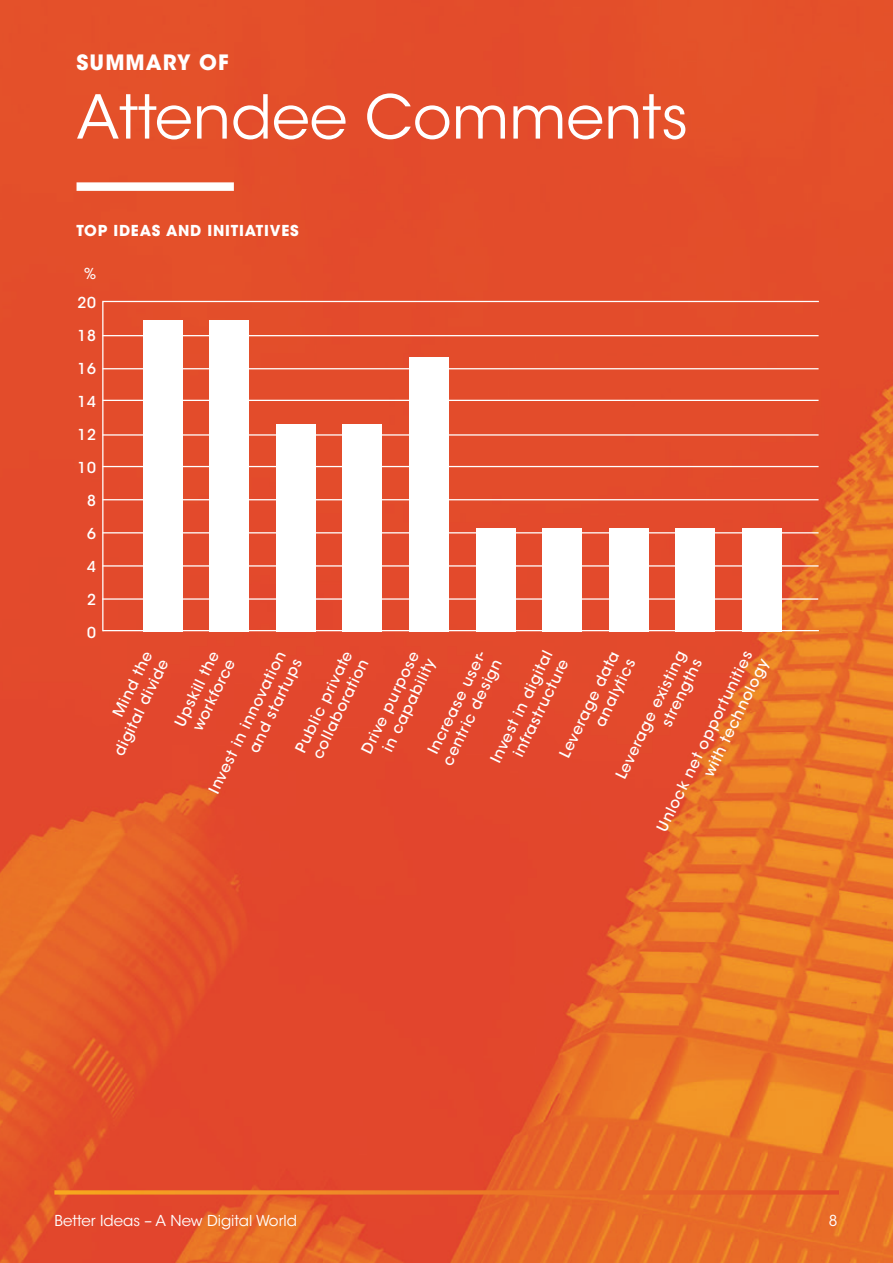
<style>
.page{position:relative;width:893px;height:1263px;background:#fff}
.page>*{position:absolute;margin:0;border:0;box-sizing:border-box;transform-origin:0 0}
.t1{font:60px "ITC Avant Garde Std";color:#fff}
.t2{font:700 21px "ITC Avant Garde Std";letter-spacing:.05em;color:#fff}
.t3{font:500 15px/18px "ITC Avant Garde Std";letter-spacing:.05em;color:#fff;text-align:right}
.t4{font:15px "ITC Avant Garde Std";color:#fff}
.t5{font:700 15px "ITC Avant Garde Std";letter-spacing:.05em;color:#fff}
</style>
<div class="page">
<img style="left:0;top:0;width:893px;height:1263px">
<div style="left:102px;top:300px;width:718px;height:332px;background:#e34c2b"></div>
<hr style="left:103px;top:499px;width:716px;height:1px;background:#fff">
<hr style="left:103px;top:368px;width:716px;height:1px;background:#fff">
<hr style="left:103px;top:532px;width:716px;height:1px;background:#fff">
<hr style="left:103px;top:400px;width:716px;height:1px;background:#fff">
<hr style="left:103px;top:434px;width:716px;height:2px;background:#fff">
<hr style="left:103px;top:565px;width:716px;height:2px;background:#fff">
<hr style="left:102px;top:598px;width:716px;height:2px;background:#fff">
<hr style="left:103px;top:630px;width:716px;height:1px;background:#fff">
<div style="left:143px;top:320px;width:40px;height:311px;background:#fff"></div>
<div style="left:209px;top:320px;width:40px;height:311px;background:#fff"></div>
<div style="left:276px;top:424px;width:40px;height:207px;background:#fff"></div>
<div style="left:343px;top:424px;width:39px;height:207px;background:#fff"></div>
<div style="left:409px;top:357px;width:40px;height:274px;background:#fff"></div>
<div style="left:476px;top:528px;width:40px;height:103px;background:#fff"></div>
<div style="left:542px;top:528px;width:40px;height:103px;background:#fff"></div>
<div style="left:609px;top:528px;width:40px;height:103px;background:#fff"></div>
<div style="left:676px;top:528px;width:39px;height:103px;background:#fff"></div>
<div style="left:742px;top:528px;width:40px;height:103px;background:#fff"></div>
<div style="left:77px;top:182px;width:157px;height:9px;background:#fff"></div>
<svg style="left:54px;top:1190px;width:785px;height:4px;background:#eb7927"></svg>
<h2 class="t2" style="left:77px;top:54px;width:154px">SUMMARY OF</h2>
<h1 class="t1" style="left:77px;top:90px;width:613px">Attendee Comments</h1>
<p class="t5" style="left:77px;top:225px;width:224px">TOP IDEAS AND INITIATIVES</p>
<p class="t3" style="left:78px;top:262px;width:20px;line-height:28px;text-align:center">%<br>20</p>
<p class="t3" style="left:78px;top:328px;width:20px">18</p>
<p class="t3" style="left:78px;top:361px;width:20px">16</p>
<p class="t3" style="left:78px;top:394px;width:20px">14</p>
<p class="t3" style="left:78px;top:427px;width:20px">12</p>
<p class="t3" style="left:78px;top:460px;width:20px">10</p>
<p class="t3" style="left:87px;top:493px;width:10px">8</p>
<p class="t3" style="left:87px;top:526px;width:10px">6</p>
<p class="t3" style="left:87px;top:559px;width:10px">4</p>
<p class="t3" style="left:87px;top:592px;width:10px">2</p>
<p class="t3" style="left:87px;top:625px;width:10px">0</p>
<p class="t3" style="left:95px;top:744px;width:107px;rotate:-64deg">Mind the digital divide</p>
<p class="t3" style="left:293px;top:748px;width:112px;text-align:left;rotate:-64deg">Public private collaboration</p>
<p class="t3" style="left:488px;top:758px;width:124px;rotate:-64deg">Invest in digital infrastructure</p>
<p class="t3" style="left:172px;top:722px;width:83px;text-align:left;rotate:-64deg">Upskill the workforce</p>
<p class="t3" style="left:359px;top:749px;width:113px;rotate:-64deg">Drive purpose in capability</p>
<p class="t3" style="left:557px;top:754px;width:118px;rotate:-64deg">Leverage data analytics</p>
<p class="t3" style="left:654px;top:827px;width:200px;rotate:-64deg">Unlock net opportunities with technology</p>
<p class="t3" style="left:206px;top:789px;width:158px;rotate:-64deg">Invest in innovation and startups</p>
<p class="t3" style="left:424px;top:753px;width:121px;text-align:left;rotate:-64deg">Increase user&shy;centric design</p>
<p class="t3" style="left:613px;top:775px;width:142px;rotate:-64deg">Leverage existing strengths</p>
<p class="t4" style="left:54px;top:1214px;width:244px">Better Ideas – A New Digital World</p>
<p class="t4" style="left:829px;top:1214px;width:10px">8</p>
</div>
